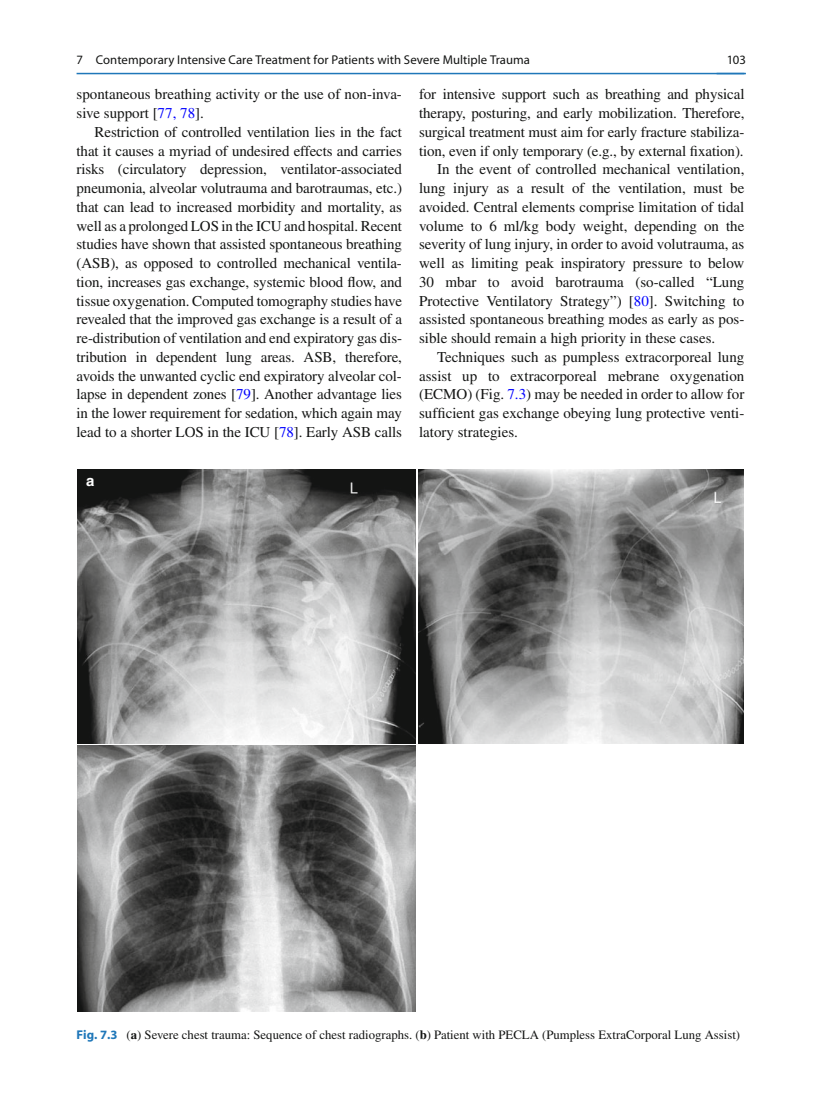
<style>
.page{position:relative;width:821px;height:1106px;background:#fff}
.page>*{position:absolute;margin:0;border:0;box-sizing:border-box;transform-origin:0 0}
.t1{font:15px/18.8px "Times";color:#131413}
.t2{font:700 15px "Helvetica";color:#fff}
.t3{font:12.75px "Times";color:#131413}
.t4{font:12.75px "Myriad";letter-spacing:.005em;color:#131413}
.s1{color:#00f}
.s2{font-family:"Myriad";font-weight:700;color:#1f77b9}
.s3{font-weight:700}
</style>
<div class="page">
<hr style="left:716px;top:73px;width:30px;height:1px;background:#1f77b9">
<hr style="left:77px;top:73px;width:667px;height:1px;background:#1f77b9">
<img style="left:78px;top:469px;width:338px;height:274px">
<img style="left:418px;top:469px;width:325px;height:274px">
<img style="left:78px;top:745px;width:338px;height:266px">
<p class="t4" style="left:77px;top:55px;width:455px">7 Contemporary Intensive Care Treatment for Patients with Severe Multiple Trauma</p>
<p class="t4" style="left:727px;top:55px;width:21px">103</p>
<p class="t1" style="left:77px;top:86px;width:327px">spontaneous breathing activity or the use of non-inva&shy;sive support [ <span class="s1">77, 78</span> ] .</p>
<p class="t1" style="left:77px;top:124px;width:327px;text-align:justify;text-indent:18px">Restriction of controlled ventilation lies in the fact that it causes a myriad of undesired effects and carries risks (circulatory depression, ventilator- associated pneumonia, alveolar volutrauma and barotraumas, etc.) that can lead to increased morbidity and mortality, as well as a prolonged LOS in the ICU and hospital. Recent studies have shown that assisted spontaneous breathing (ASB), as opposed to controlled mechanical ventila&shy;tion, increases gas exchange, systemic blood fl ow, and tissue oxygenation. Computed tomography studies have revealed that the improved gas exchange is a result of a re-distribution of ventilation and end expiratory gas dis&shy;tribution in dependent lung areas. ASB, therefore, avoids the unwanted cyclic end expiratory alveolar col&shy;lapse in dependent zones [ <span class="s1">79</span> ] . Another advantage lies in the lower requirement for sedation, which again may lead to a shorter LOS in the ICU [ <span class="s1">78</span> ] . Early ASB calls</p>
<p class="t1" style="left:419px;top:86px;width:327px">for intensive support such as breathing and physical</p>
<p class="t1" style="left:419px;top:105px;width:327px">therapy, posturing, and early mobilization. Therefore,</p>
<p class="t1" style="left:419px;top:124px;width:327px">surgical treatment must aim for early fracture stabiliza-</p>
<p class="t1" style="left:419px;top:143px;width:326px">tion, even if only temporary (e.g., by external fi xation).</p>
<p class="t1" style="left:437px;top:161px;width:309px">In the event of controlled mechanical ventilation,</p>
<p class="t1" style="left:419px;top:180px;width:327px">lung injury as a result of the ventilation, must be</p>
<p class="t1" style="left:419px;top:199px;width:327px">avoided. Central elements comprise limitation of tidal</p>
<p class="t1" style="left:419px;top:218px;width:327px">volume to 6 ml/kg body weight, depending on the</p>
<p class="t1" style="left:419px;top:236px;width:327px">severity of lung injury, in order to avoid volutrauma, as</p>
<p class="t1" style="left:419px;top:255px;width:327px">well as limiting peak inspiratory pressure to below</p>
<p class="t1" style="left:419px;top:274px;width:327px">30 mbar to avoid barotrauma ( so-called “Lung</p>
<p class="t1" style="left:419px;top:293px;width:327px">Protective Ventilatory Strategy”) [ <span class="s1">80</span> ] . Switching to</p>
<p class="t1" style="left:419px;top:311px;width:327px">assisted spontaneous breathing modes as early as pos-</p>
<p class="t1" style="left:419px;top:330px;width:298px">sible should remain a high priority in these cases.</p>
<p class="t1" style="left:437px;top:349px;width:309px">Techniques such as pumpless extracorporeal lung</p>
<p class="t1" style="left:419px;top:368px;width:327px">assist up to extracorporeal mebrane oxygenation</p>
<p class="t1" style="left:419px;top:386px;width:327px">(ECMO) (Fig. <span class="s1">7.3</span> ) may be needed in order to allow for</p>
<p class="t1" style="left:419px;top:405px;width:327px">sufficient gas exchange obeying lung protective venti-</p>
<p class="t1" style="left:419px;top:424px;width:100px">latory strategies.</p>
<p class="t2" style="left:86px;top:475px;width:10px">a</p>
<p class="t3" style="left:77px;top:1029px;width:665px"><span class="s2">Fig. 7.3</span> ( <span class="s3">a</span> ) Severe chest trauma: Sequence of chest radiographs. ( <span class="s3">b</span> ) Patient with PECLA (Pumpless ExtraCorporal Lung Assist)</p>
</div>
